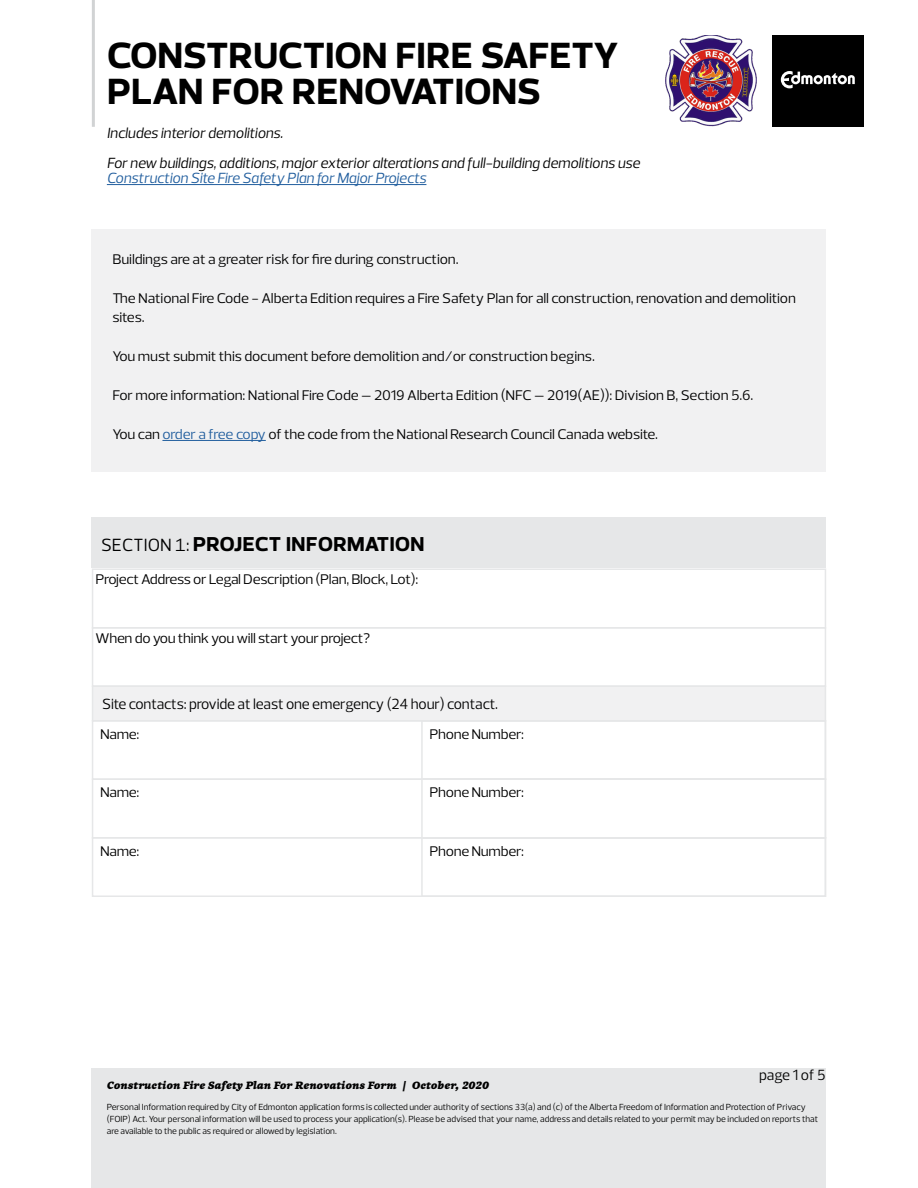
<style>
.page{position:relative;width:918px;height:1188px;background:#fff}
.page>*{position:absolute;margin:0;border:0;box-sizing:border-box;transform-origin:0 0}
.t1{font:700 43.5px/36px "Prelo";letter-spacing:-.02em;color:#000}
.t2{font:700 24px "Prelo";color:#000}
.t3{font:italic 15px/30px "Prelo";letter-spacing:-.01em;color:#000}
.t4{font:15px "Prelo";letter-spacing:-.01em;color:#000}
.t5{font:italic 15px "Prelo";letter-spacing:-.01em;color:#215e9e}
.t6{font:14.25px/19.5px "Prelo";letter-spacing:-.01em;color:#000;scale:1.05 1}
.t7{font:italic 900 10.5px "Quercus 10";color:#000}
.t8{font:9px/12px "Prelo";color:#000}
.s1{color:#215e9e}
.s2{font-weight:400;font-size:18px}
</style>
<div class="page">
<div style="left:92px;top:1068px;width:734px;height:120px;background:#e6e7e8"></div>
<div style="left:772px;top:35px;width:92px;height:92px;background:#000"></div>
<svg style="left:781px;top:71px;width:74px;height:17px"></svg>
<img style="left:665px;top:35px;width:92px;height:92px">
<hr style="left:92px;top:0;width:3px;height:127px;background:#d1d3d4">
<hr style="left:107px;top:184px;width:319px;height:1px;background:#215e9e">
<div style="left:92px;top:229px;width:734px;height:243px;background:#f1f1f2"></div>
<hr style="left:162px;top:440px;width:104px;height:1px;background:#215e9e">
<div style="left:92px;top:518px;width:734px;height:50px;background:#e6e7e8"></div>
<svg style="left:92px;top:568px;width:734px;height:58px"></svg>
<svg style="left:92px;top:626px;width:734px;height:59px"></svg>
<svg style="left:92px;top:685px;width:735px;height:212px"></svg>
<h1 class="t1" style="left:107px;top:35px;width:513px">CONSTRUCTION FIRE SAFETY<br>PLAN FOR RENOVATIONS</h1>
<p class="t3" style="left:107px;top:118px;width:535px">Includes interior demolitions.<br>For new buildings, additions, major exterior alterations and full-building demolitions use</p>
<p class="t5" style="left:107px;top:169px;width:321px">Construction Site Fire Safety Plan for Major Projects</p>
<p class="t6" style="left:112px;top:249px;width:331px">Buildings are at a greater risk for fire during construction.</p>
<p class="t6" style="left:112px;top:288px;width:652px">The National Fire Code - Alberta Edition requires a Fire Safety Plan for all construction, renovation and demolition sites.</p>
<p class="t6" style="left:112px;top:347px;width:461px">You must submit this document before demolition and/or construction begins.</p>
<p class="t6" style="left:112px;top:386px;width:612px">For more information: National Fire Code – 2019 Alberta Edition (NFC – 2019(AE)): Division B, Section 5.6.</p>
<p class="t6" style="left:112px;top:425px;width:521px">You can <span class="s1">order a free copy</span> of the code from the National Research Council Canada website.</p>
<h2 class="t2" style="left:101px;top:528px;width:325px"><span class="s2">SECTION 1:</span> PROJECT INFORMATION</h2>
<p class="t6" style="left:96px;top:570px;width:309px">Project Address or Legal Description (Plan, Block, Lot):</p>
<p class="t6" style="left:96px;top:628px;width:263px">When do you think you will start your project?</p>
<p class="t4" style="left:102px;top:695px;width:397px">Site contacts: provide at least one emergency (24 hour) contact.</p>
<p class="t6" style="left:100px;top:724px;width:39px">Name:</p>
<p class="t6" style="left:429px;top:724px;width:92px">Phone Number:</p>
<p class="t6" style="left:100px;top:783px;width:39px">Name:</p>
<p class="t6" style="left:429px;top:783px;width:92px">Phone Number:</p>
<p class="t6" style="left:100px;top:841px;width:39px">Name:</p>
<p class="t6" style="left:429px;top:841px;width:92px">Phone Number:</p>
<p class="t4" style="left:759px;top:1065px;width:68px">page 1 of 5</p>
<p class="t7" style="left:107px;top:1078px;width:384px">Construction Fire Safety Plan For Renovations Form | October, 2020</p>
<p class="t8" style="left:107px;top:1101px;width:713px">Personal Information required by City of Edmonton application forms is collected under authority of sections 33(a) and (c) of the Alberta Freedom of Information and Protection of Privacy (FOIP) Act. Your personal information will be used to process your application(s). Please be advised that your name, address and details related to your permit may be included on reports that are available to the public as required or allowed by legislation.</p>
</div>
